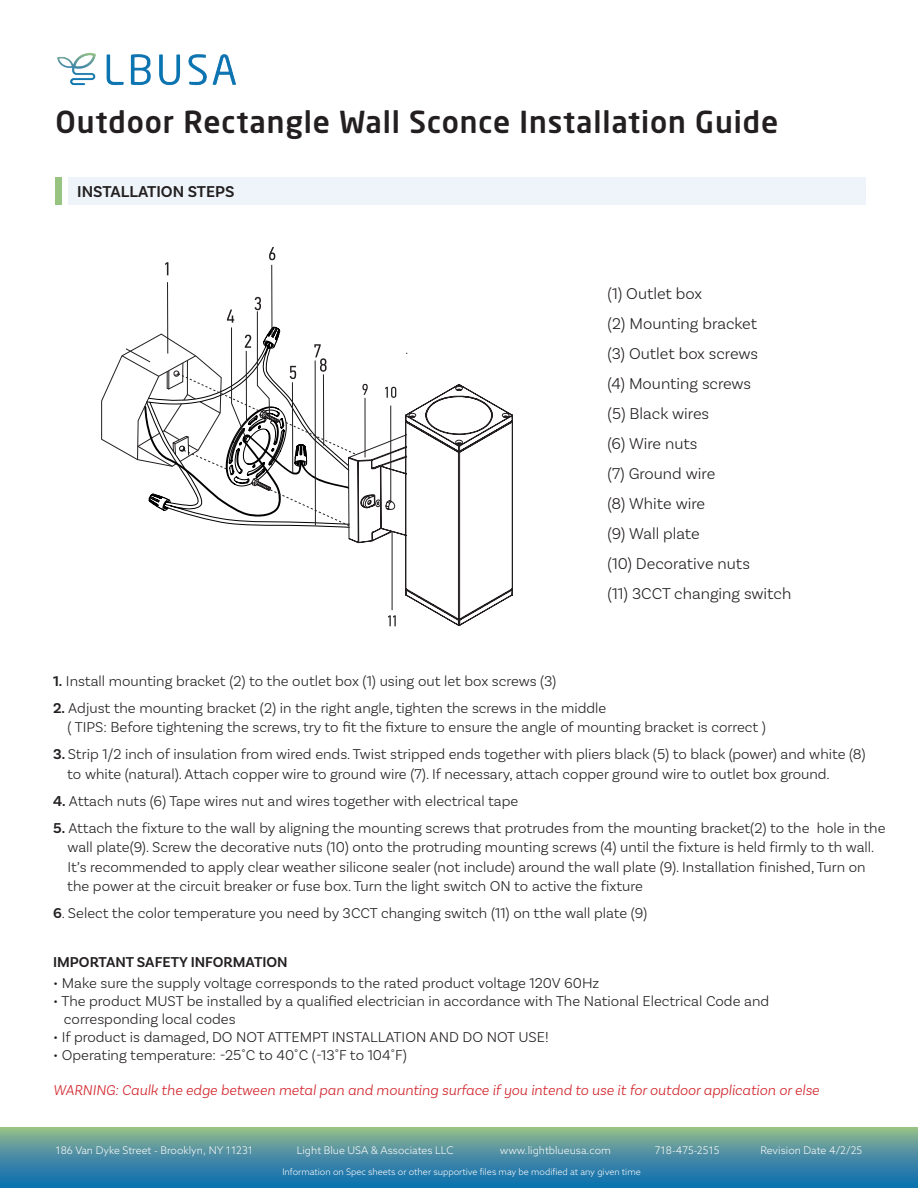
<style>
.page{position:relative;width:918px;height:1188px;background:#fff}
.page>*{position:absolute;margin:0;border:0;box-sizing:border-box;transform-origin:0 0}
.t1{font:500 30px "Neo Sans W1 G";letter-spacing:.03em;color:#231f20}
.t2{font:300 16.5px "Basic Sans";color:#231f20}
.Chart_Left{font:600 16.5px "Basic Sans";color:#231f20}
.t3{font:300 15px "Basic Sans";color:#231f20}
.t4{font:italic 300 15px "Basic Sans";color:#d2232a}
.t5{font:600 15px "Basic Sans";color:#231f20}
.t6{font:300 10.5px "Azo Sans";color:#fff}
.t7{font:300 9px "Azo Sans";color:#fff}
.s1{font-weight:600}
.s2{font-family:"Myriad Pro"}
</style>
<div class="page">
<div style="left:0;top:1128px;width:918px;height:60px;background:linear-gradient(to bottom,#8fb590,#066ab3)"></div>
<img style="left:57px;top:53px;width:179px;height:33px">
<div style="left:68px;top:178px;width:798px;height:27px;background:#eef4f9"></div>
<div style="left:56px;top:178px;width:6px;height:27px;background:#98c482"></div>
<hr style="left:271px;top:265px;width:1px;height:71px;background:#231f20">
<svg style="left:269px;top:247px;width:6px;height:13px"></svg>
<hr style="left:167px;top:282px;width:1px;height:72px;background:#231f20">
<svg style="left:165px;top:262px;width:3px;height:13px"></svg>
<svg style="left:101px;top:297px;width:412px;height:329px"></svg>
<h1 class="t1" style="left:56px;top:103px;width:724px">Outdoor Rectangle Wall Sconce Installation Guide</h1>
<p class="Chart_Left" style="left:77px;top:182px;width:159px">INSTALLATION STEPS</p>
<p class="t2" style="left:608px;top:284px;width:96px">(1) Outlet box</p>
<p class="t2" style="left:608px;top:314px;width:151px">(2) Mounting bracket</p>
<p class="t2" style="left:608px;top:344px;width:152px">(3) Outlet box screws</p>
<p class="t2" style="left:608px;top:374px;width:145px">(4) Mounting screws</p>
<p class="t2" style="left:608px;top:404px;width:103px">(5) Black wires</p>
<p class="t2" style="left:608px;top:434px;width:92px">(6) Wire nuts</p>
<p class="t2" style="left:608px;top:464px;width:109px">(7) Ground wire</p>
<p class="t2" style="left:608px;top:494px;width:99px">(8) White wire</p>
<p class="t2" style="left:608px;top:524px;width:94px">(9) Wall plate</p>
<p class="t2" style="left:608px;top:554px;width:144px">(10) Decorative nuts</p>
<p class="t2" style="left:608px;top:584px;width:185px">(11) 3CCT changing switch</p>
<p class="t3" style="left:53px;top:672px;width:505px"><span class="s1">1.</span> Install mounting bracket (2) to the outlet box (1) using out let box screws (3)</p>
<p class="t3" style="left:53px;top:699px;width:555px"><span class="s1">2.</span> Adjust the mounting bracket (2) in the right angle, tighten the screws in the middle</p>
<p class="t3" style="left:68px;top:718px;width:700px">( TIPS: Before tightening the screws, try to fit the fixture to ensure the angle of mounting bracket is correct )</p>
<p class="t3" style="left:53px;top:745px;width:814px"><span class="s1">3.</span> Strip 1/2 inch of insulation from wired ends. Twist stripped ends together with pliers black (5) to black (power) and white (8)</p>
<p class="t3" style="left:67px;top:765px;width:764px">to white (natural). Attach copper wire to ground wire (7). If necessary, attach copper ground wire to outlet box ground.</p>
<p class="t3" style="left:53px;top:792px;width:467px"><span class="s1">4.</span> Attach nuts (6) Tape wires nut and wires together with electrical tape</p>
<p class="t3" style="left:53px;top:819px;width:834px"><span class="s1">5.</span> Attach the fixture to the wall by aligning the mounting screws that protrudes from the mounting bracket(2) to the hole in the</p>
<p class="t3" style="left:68px;top:838px;width:808px">wall plate(9). Screw the decorative nuts (10) onto the protruding mounting screws (4) until the fixture is held firmly to th wall.</p>
<p class="t3" style="left:68px;top:858px;width:800px">It’s recommended to apply clear weather silicone sealer (not include) around the wall plate (9). Installation finished, Turn on</p>
<p class="t3" style="left:67px;top:877px;width:577px">the power at the circuit breaker or fuse box. Turn the light switch ON to active the fixture</p>
<p class="t3" style="left:53px;top:904px;width:596px"><span class="s1">6</span>. Select the color temperature you need by 3CCT changing switch (11) on tthe wall plate (9)</p>
<p class="t5" style="left:53px;top:953px;width:236px">IMPORTANT SAFETY INFORMATION</p>
<p class="t3" style="left:53px;top:974px;width:548px">• Make sure the supply voltage corresponds to the rated product voltage 120V 60Hz</p>
<p class="t3" style="left:53px;top:992px;width:718px">• The product MUST be installed by a qualified electrician in accordance with The National Electrical Code and</p>
<p class="t3" style="left:64px;top:1010px;width:173px">corresponding local codes</p>
<p class="t3" style="left:53px;top:1028px;width:497px">• If product is damaged, DO NOT ATTEMPT INSTALLATION AND DO NOT USE!</p>
<p class="t3" style="left:53px;top:1046px;width:355px">• Operating temperature: -25<span class="s2">˚</span>C to 40<span class="s2">˚</span>C (-13<span class="s2">˚</span>F to 104<span class="s2">˚</span>F)</p>
<p class="t4" style="left:53px;top:1081px;width:768px">WARNING: Caulk the edge between metal pan and mounting surface if you intend to use it for outdoor application or else</p>
<p class="t6" style="left:56px;top:1143px;width:199px">186 Van Dyke Street - Brooklyn, NY 11231</p>
<p class="t6" style="left:297px;top:1143px;width:158px">Light Blue USA &amp; Associates LLC</p>
<p class="t6" style="left:500px;top:1143px;width:113px">www.lightblueusa.com</p>
<p class="t6" style="left:655px;top:1143px;width:66px">718-475-2515</p>
<p class="t6" style="left:760px;top:1143px;width:103px">Revision Date 4/2/25</p>
<p class="t7" style="left:282px;top:1166px;width:360px">Information on Spec sheets or other supportive files may be modified at any given time</p>
</div>
